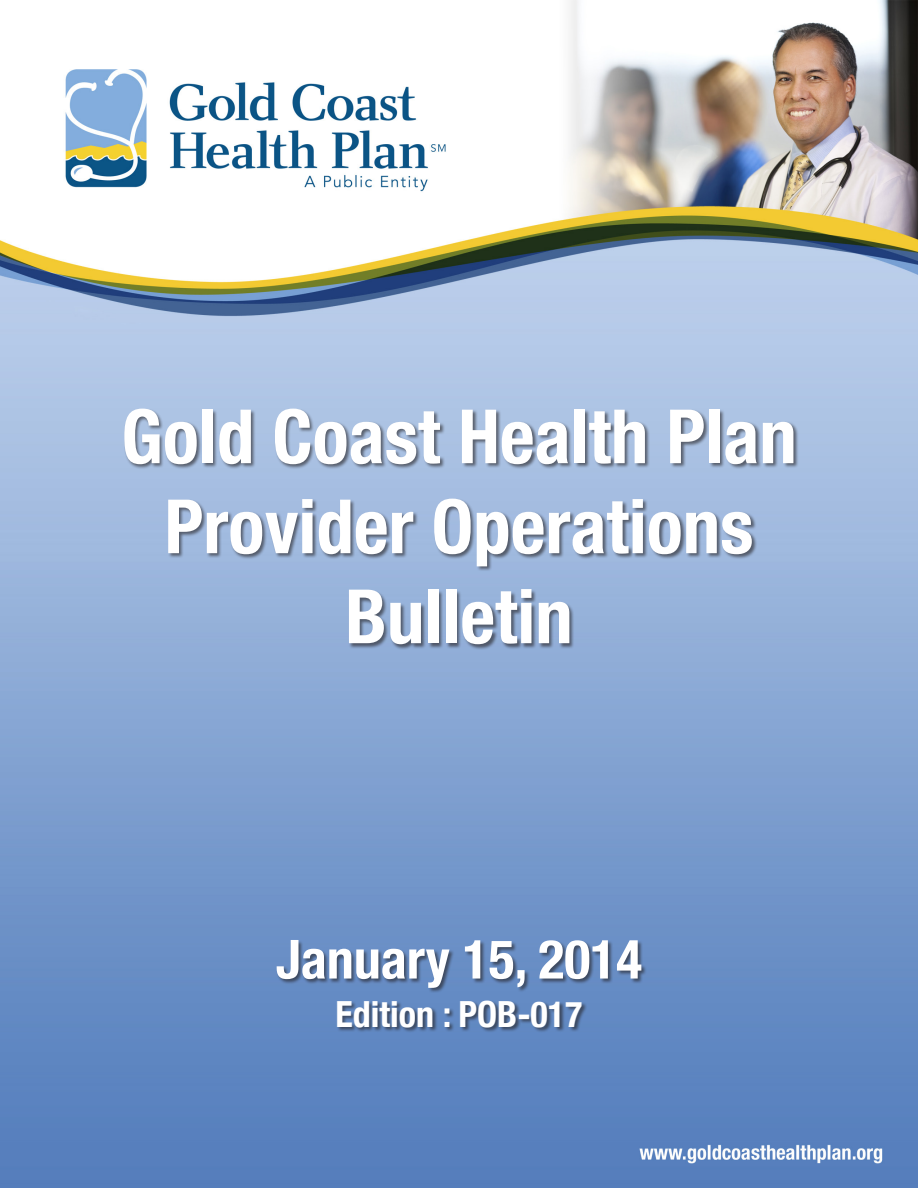
<style>
.page{position:relative;width:918px;height:1188px;background:#fff}
.page>*{position:absolute;margin:0;border:0;box-sizing:border-box;transform-origin:0 0}
.t1{font:700 condensed 75px "Helvetica Neue";color:#fff}
.t2{font:700 condensed 54px "Helvetica Neue";color:#fff}
.t3{font:700 condensed 36px "Helvetica Neue";color:#fff}
</style>
<div class="page">
<img style="left:0;top:0;width:918px;height:1188px">
<div style="left:124px;top:409px;width:675px;height:241px;background:#231f20;opacity:.6"></div>
<div style="left:276px;top:940px;width:371px;height:93px;background:#231f20;opacity:.6"></div>
<p class="t1" style="left:121px;top:391px;width:677px">Gold Coast Health Plan</p>
<p class="t1" style="left:164px;top:481px;width:591px">Provider Operations</p>
<p class="t1" style="left:345px;top:571px;width:229px">Bulletin</p>
<p class="t2" style="left:276px;top:914px;width:368px">January 15, 2014</p>
<p class="t3" style="left:336px;top:984px;width:248px">Edition : POB-017</p>
</div>
